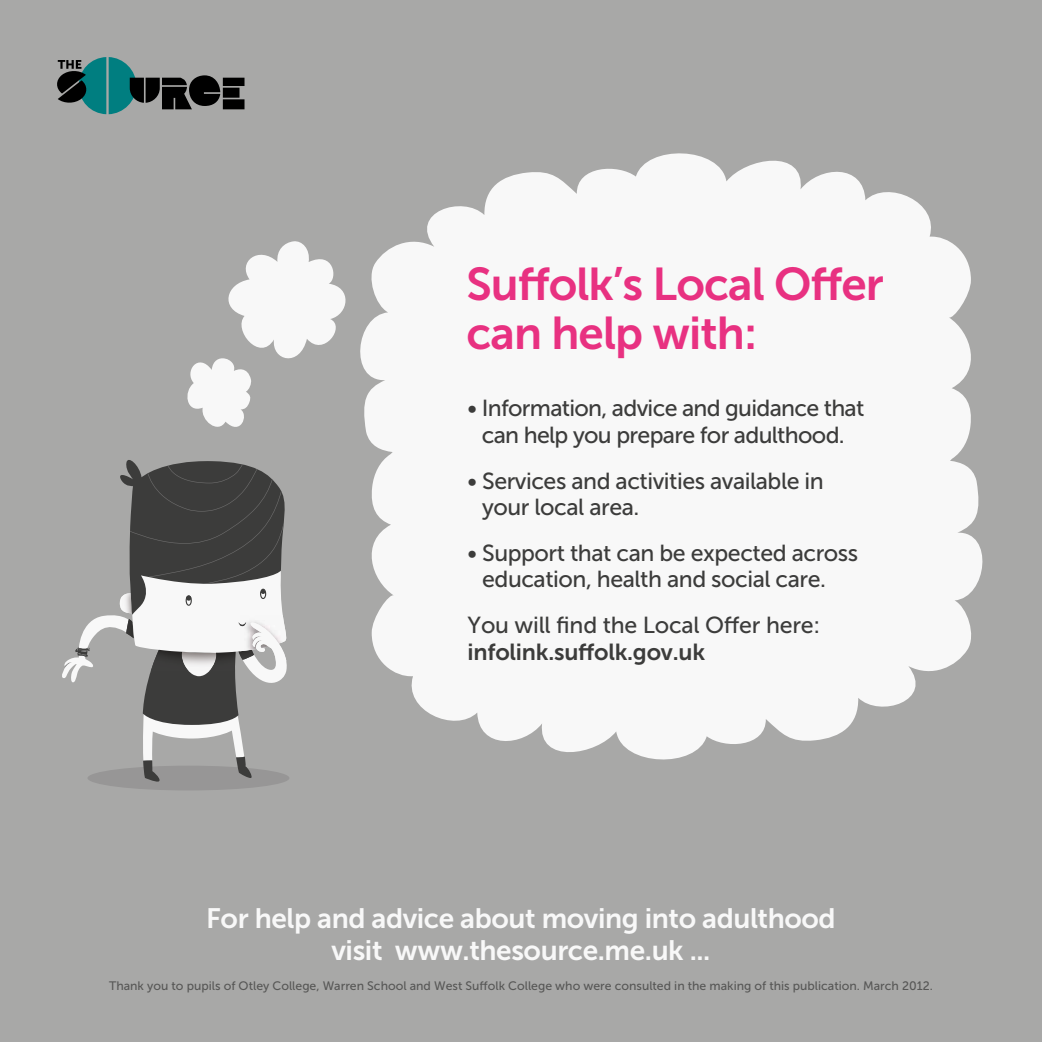
<style>
.page{position:relative;width:1042px;height:1042px;background:#a8a8a7}
.page>*{position:absolute;margin:0;border:0;box-sizing:border-box;transform-origin:0 0}
.t1{font:45.85px/49.5px "Museo Sans 700";letter-spacing:-.02em;color:#e83181}
.t2{font:28px/31.5px "Museo Sans 700";letter-spacing:-.015em;color:#f8f8f8;text-align:center}
.t3{font:23.1px/26.2px "Museo Sans 500";letter-spacing:-.02em;color:#3c3c3b}
.t4{font:23.1px "Museo Sans 700";letter-spacing:-.01em;color:#3c3c3b}
.t5{font:12.25px "Museo Sans 500";color:#575756}
</style>
<div class="page">
<svg style="left:360px;top:153px;width:622px;height:606px;fill:#f8f8f8"></svg>
<svg style="left:187px;top:241px;width:159px;height:186px"></svg>
<svg style="left:57px;top:57px;width:187px;height:57px"></svg>
<div style="left:87px;top:765px;width:202px;height:25px;background:#979696;border-radius:50%"></div>
<svg style="left:62px;top:460px;width:227px;height:322px"></svg>
<h1 class="t1" style="left:466px;top:259px;width:419px">Suffolk’s Local Offer can help with:</h1>
<p class="t3" style="left:468px;top:395px;width:398px;text-align:center">• Information, advice and guidance that can help you prepare for adulthood.</p>
<p class="t3" style="left:482px;top:468px;width:343px;text-indent:-15px">• Services and activities available in your local area.</p>
<p class="t3" style="left:482px;top:540px;width:377px;text-indent:-15px">• Support that can be expected across education, health and social care.</p>
<p class="t3" style="left:468px;top:612px;width:354px">You will find the Local Offer here:</p>
<p class="t4" style="left:468px;top:639px;width:239px">infolink.suffolk.gov.uk</p>
<p class="t2" style="left:206px;top:902px;width:631px">For help and advice about moving into adulthood visit www.thesource.me.uk ...</p>
<p class="t5" style="left:109px;top:979px;width:825px">Thank you to pupils of Otley College, Warren School and West Suffolk College who were consulted in the making of this publication. March 2012.</p>
</div>
